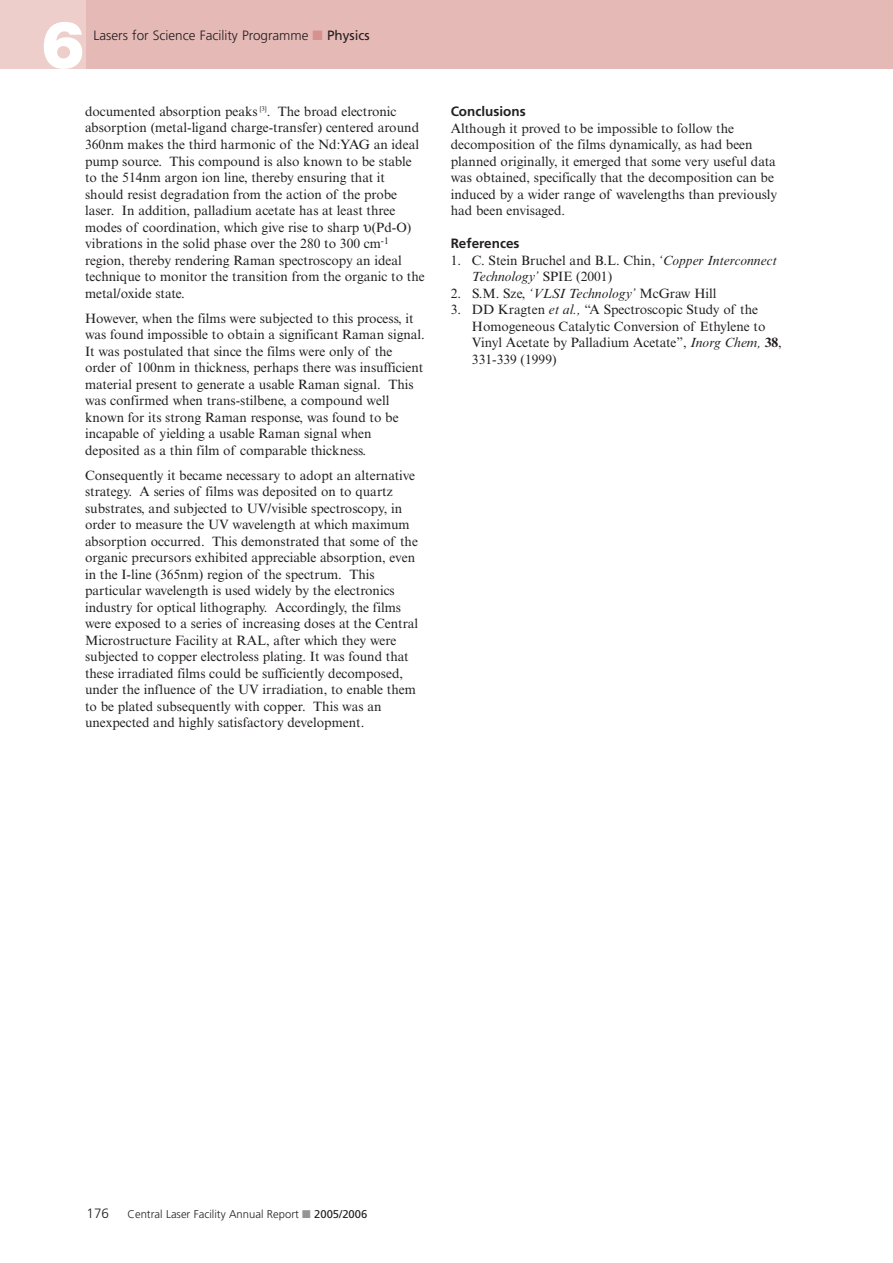
<style>
.page{position:relative;width:893px;height:1263px;background:#fff}
.page>*{position:absolute;margin:0;border:0;box-sizing:border-box;transform-origin:0 0}
.t1{font:900 66px "Helvetica Neue";color:#fff}
.t2{font:13.5px/16.5px "Times NRMT";color:#231f20}
.t3{font:300 13.5px "Frutiger";color:#231f20}
.t4{font:700 13.5px "Frutiger";color:#231f20}
.t5{font:300 11.25px "Frutiger";color:#231f20}
.s1{color:#d79191}
.s2{font-weight:400}
.s3{font-style:italic}
.s4{font-weight:700}
.s5{color:#939598}
</style>
<div class="page">
<div style="left:85px;top:0;width:808px;height:68px;background:#e5b9b6"></div>
<div style="left:0;top:0;width:85px;height:68px;background:#edceca"></div>
<h1 class="t1" style="left:41px;top:21px;width:46px">6</h1>
<p class="t3" style="left:94px;top:30px;width:278px">Lasers for Science Facility Programme <span class="s1">■</span> <span class="s2">Physics</span></p>
<p class="t2" style="left:85px;top:105px;width:341px">documented absorption peaks <sup>[3]</sup>. The broad electronic absorption (metal-ligand charge-transfer) centered around 360nm makes the third harmonic of the Nd:YAG an ideal pump source. This compound is also known to be stable to the 514nm argon ion line, thereby ensuring that it should resist degradation from the action of the probe laser. In addition, palladium acetate has at least three modes of coordination, which give rise to sharp (Pd-O) vibrations in the solid phase over the 280 to 300 cm<sup>-1 </sup>region, thereby rendering Raman spectroscopy an ideal technique to monitor the transition from the organic to the metal/oxide state.</p>
<p class="t2" style="left:85px;top:311px;width:341px">However, when the films were subjected to this process, it was found impossible to obtain a significant Raman signal.<br>It was postulated that since the films were only of the order of 100nm in thickness, perhaps there was insufficient material present to generate a usable Raman signal. This was confirmed when trans-stilbene, a compound well known for its strong Raman response, was found to be incapable of yielding a usable Raman signal when deposited as a thin film of comparable thickness.</p>
<p class="t2" style="left:85px;top:468px;width:335px">Consequently it became necessary to adopt an alternative strategy. A series of films was deposited on to quartz substrates, and subjected to UV/visible spectroscopy, in order to measure the UV wavelength at which maximum absorption occurred. This demonstrated that some of the organic precursors exhibited appreciable absorption, even in the I-line (365nm) region of the spectrum. This particular wavelength is used widely by the electronics industry for optical lithography. Accordingly, the films were exposed to a series of increasing doses at the Central Microstructure Facility at RAL, after which they were subjected to copper electroless plating. It was found that these irradiated films could be sufficiently decomposed, under the influence of the UV irradiation, to enable them to be plated subsequently with copper. This was an unexpected and highly satisfactory development.</p>
<p class="t4" style="left:451px;top:106px;width:76px">Conclusions</p>
<p class="t2" style="left:451px;top:121px;width:328px">Although it proved to be impossible to follow the decomposition of the films dynamically, as had been planned originally, it emerged that some very useful data was obtained, specifically that the decomposition can be induced by a wider range of wavelengths than previously had been envisaged.</p>
<p class="t4" style="left:451px;top:238px;width:70px">References</p>
<p class="t2" style="left:472px;top:253px;width:307px;text-indent:-21px">1. C. Stein Bruchel and B.L. Chin, <span class="s3">‘Copper Interconnect<br>Technology’</span> SPIE (2001)</p>
<p class="t2" style="left:451px;top:286px;width:267px">2. S.M. Sze, <span class="s3">‘VLSI Technology’</span> McGraw Hill</p>
<p class="t2" style="left:472px;top:303px;width:311px;text-indent:-21px">3. DD Kragten <span class="s3">et al.,</span> “A Spectroscopic Study of the Homogeneous Catalytic Conversion of Ethylene to Vinyl Acetate by Palladium Acetate”, <span class="s3">Inorg Chem,</span> <span class="s4">38</span>, 331-339 (1999)</p>
<p class="t3" style="left:87px;top:1208px;width:24px">176</p>
<p class="t5" style="left:128px;top:1210px;width:241px">Central Laser Facility Annual Report <span class="s5">■</span> <span class="s2">2005/2006</span></p>
</div>
